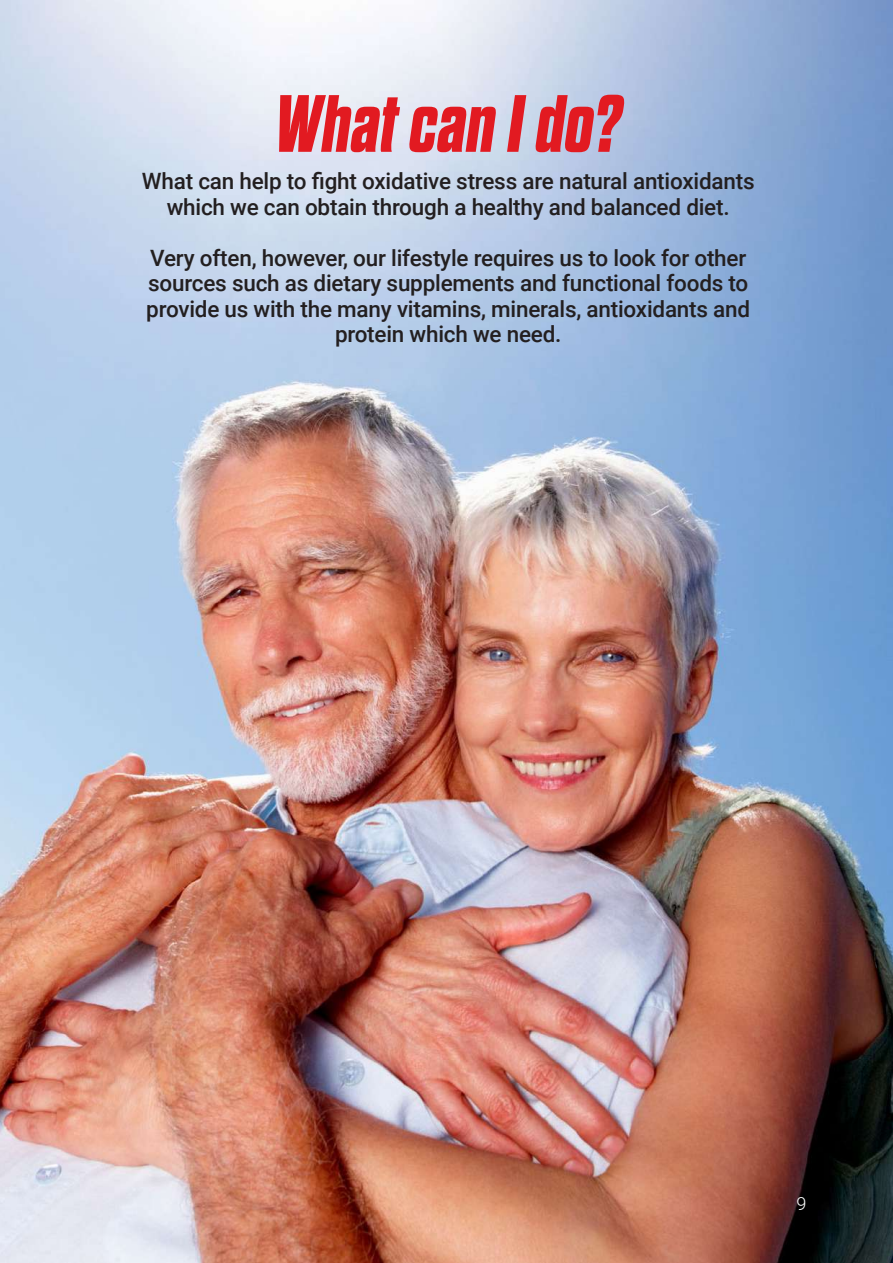
<style>
.page{position:relative;width:893px;height:1263px;background:#fff}
.page>*{position:absolute;margin:0;border:0;box-sizing:border-box;transform-origin:0 0}
.t1{font:italic 700 expanded 81px "Dharma Gothic E";letter-spacing:.01em;color:#e21a21}
.t2{font:500 22.5px/25.5px "Roboto";letter-spacing:-.01em;color:#231f20;text-align:center}
.t3{font:300 18px "Roboto";color:#fff}
</style>
<div class="page">
<img style="left:0;top:0;width:893px;height:1263px">
<h1 class="t1" style="left:275px;top:82px;width:348px">What can I do?</h1>
<p class="t2" style="left:142px;top:168px;width:614px">What can help to fight oxidative stress are natural antioxidants which we can obtain through a healthy and balanced diet.</p>
<p class="t2" style="left:146px;top:244px;width:605px">Very often, however, our lifestyle requires us to look for other sources such as dietary supplements and functional foods to provide us with the many vitamins, minerals, antioxidants and protein which we need.</p>
<p class="t3" style="left:796px;top:1191px;width:11px">9</p>
</div>
